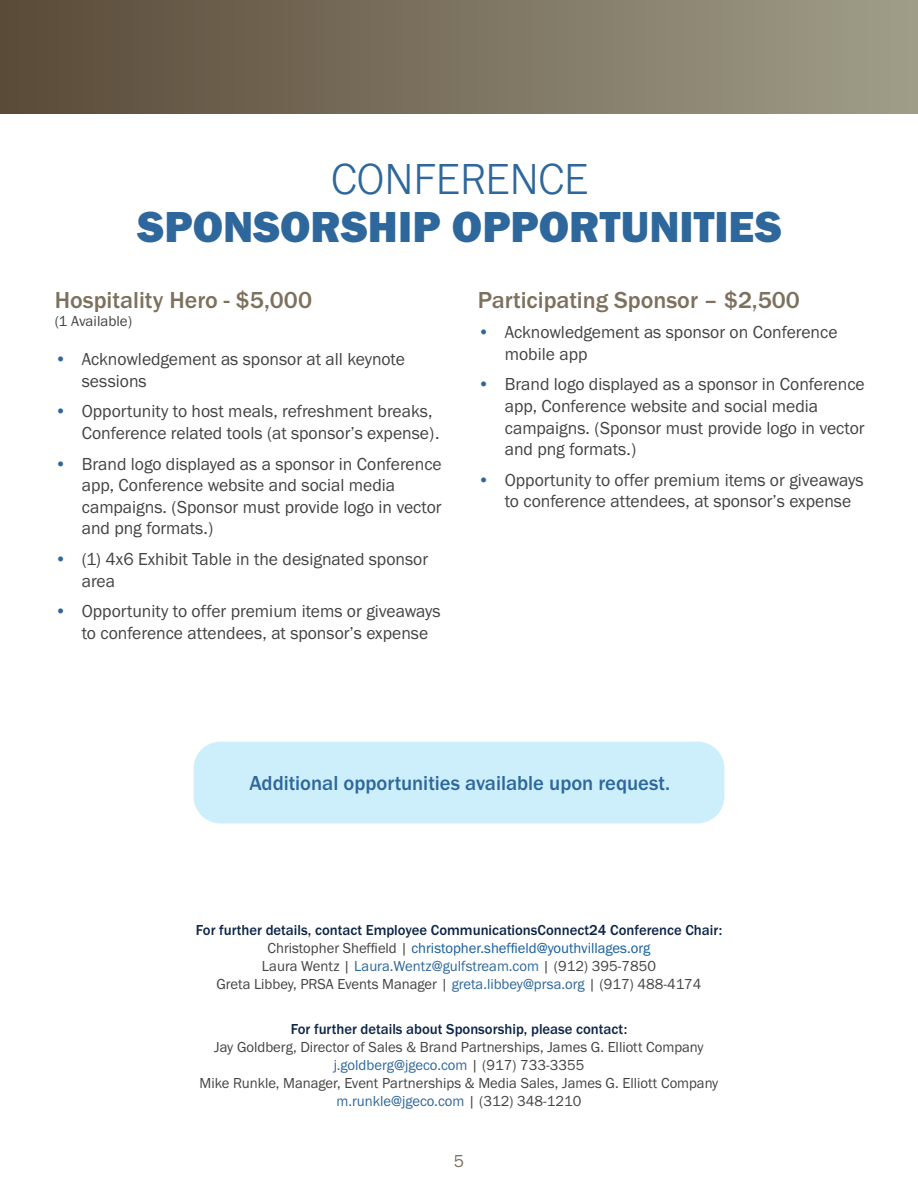
<style>
.page{position:relative;width:918px;height:1188px;background:#fff}
.page>*{position:absolute;margin:0;border:0;box-sizing:border-box;transform-origin:0 0}
.t1{font:45px/48px "Franklin Gothic URW Hea";color:#2e679b;text-align:center}
.t2{font:500 24px "Franklin Gothic URW";color:#7d715e}
.t3{font:500 21px "Franklin Gothic URW";color:#2e679b}
.t4{font:18px/21.6px "Franklin Gothic URW Boo";color:#434343}
.t5{font:18px "Franklin Gothic URW Boo";color:#7d715e}
.t6{font:15px/18px "Franklin Gothic URW Boo";color:#434343;text-align:center}
.s1{font-family:"Franklin Gothic URW";font-weight:300}
.s2{font-family:"Franklin Gothic URW";font-weight:500;color:#2e679b}
.s3{font-family:"Franklin Gothic URW";font-weight:500;color:#0e2647}
.s4{color:#175d9e}
.s5{color:#2e679b}
</style>
<div class="page">
<div style="left:194px;top:742px;width:530px;height:81px;background:#cdeffb;border-radius:27px"></div>
<div style="left:0;top:0;width:918px;height:113px;background:linear-gradient(to right,#5a4a38,#9f9d88)"></div>
<h2 class="t1" style="left:138px;top:153px;width:646px"><span class="s1">CONFERENCE<br></span>SPONSORSHIP OPPORTUNITIES</h2>
<h3 class="t2" style="left:55px;top:285px;width:259px">Hospitality Hero - $5,000</h3>
<h3 class="t6" style="left:55px;top:311px;width:79px">(1 Available)</h3>
<p class="t4" style="left:82px;top:348px;width:325px;text-indent:-27px"><span class="s2">•</span> Acknowledgement as sponsor at all keynote sessions</p>
<p class="t4" style="left:82px;top:400px;width:359px;text-indent:-27px"><span class="s2">•</span> Opportunity to host meals, refreshment breaks,<br>Conference related tools (at sponsor’s expense).</p>
<p class="t4" style="left:82px;top:452px;width:362px;text-indent:-27px"><span class="s2">•</span> Brand logo displayed as a sponsor in Conference app, Conference website and social media campaigns. (Sponsor must provide logo in vector and png formats.)</p>
<p class="t4" style="left:82px;top:548px;width:348px;text-indent:-27px"><span class="s2">•</span> (1) 4x6 Exhibit Table in the designated sponsor area</p>
<p class="t4" style="left:82px;top:600px;width:360px;text-indent:-27px"><span class="s2">•</span> Opportunity to offer premium items or giveaways to conference attendees, at sponsor’s expense</p>
<h3 class="t2" style="left:478px;top:285px;width:324px">Participating Sponsor – $2,500</h3>
<p class="t4" style="left:505px;top:321px;width:334px;text-indent:-27px"><span class="s2">•</span> Acknowledgement as sponsor on Conference mobile app</p>
<p class="t4" style="left:505px;top:373px;width:362px;text-indent:-27px"><span class="s2">•</span> Brand logo displayed as a sponsor in Conference app, Conference website and social media campaigns. (Sponsor must provide logo in vector and png formats.)</p>
<p class="t4" style="left:505px;top:469px;width:360px;text-indent:-27px"><span class="s2">•</span> Opportunity to offer premium items or giveaways to conference attendees, at sponsor’s expense</p>
<p class="t3" style="left:249px;top:770px;width:422px">Additional opportunities available upon request.</p>
<p class="t6" style="left:196px;top:920px;width:528px"><span class="s3">For further details, contact Employee CommunicationsConnect24 Conference Chair:<br></span>Christopher Sheffield | <span class="s4">christopher.sheffield@youthvillages.org<br></span>Laura Wentz | <span class="s5">Laura.Wentz@gulfstream.com</span> | (912) 395-7850<br>Greta Libbey, PRSA Events Manager | <span class="s5">greta.libbey@prsa.org</span> | (917) 488-4174</p>
<p class="t6" style="left:200px;top:1019px;width:520px"><span class="s3">For further details about Sponsorship, please contact:<br></span>Jay Goldberg, Director of Sales &amp; Brand Partnerships, James G. Elliott Company <span class="s5">j.goldberg@jgeco.com</span> | (917) 733-3355<br>Mike Runkle, Manager, Event Partnerships &amp; Media Sales, James G. Elliott Company <span class="s5">m.runkle@jgeco.com</span> | (312) 348-1210</p>
<p class="t5" style="left:454px;top:1150px;width:12px">5</p>
</div>
